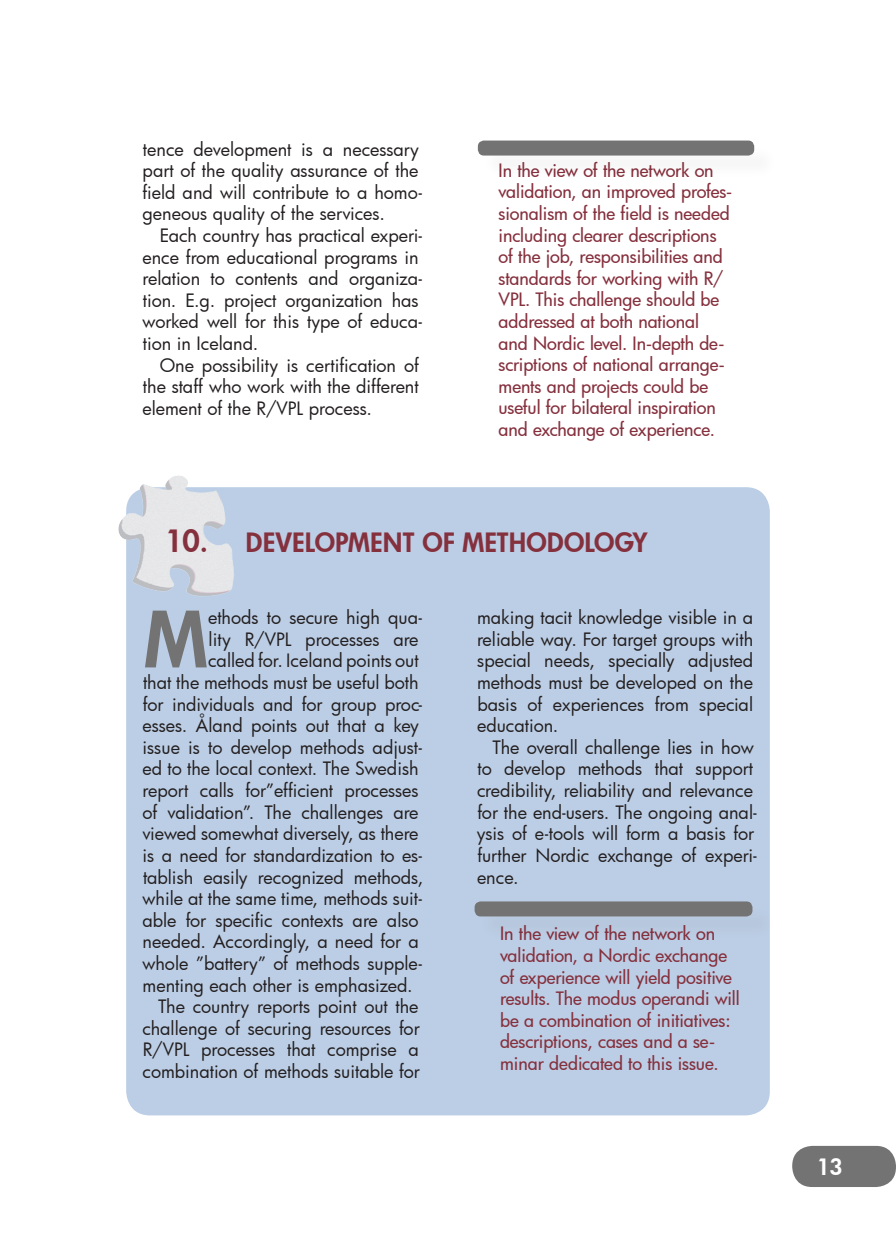
<style>
.page{position:relative;width:896px;height:1248px;background:#fff}
.page>*{position:absolute;margin:0;border:0;box-sizing:border-box;transform-origin:0 0}
.t1{font:800 75.4px "Futura";color:#747374}
.t2{font:800 26px "Futura";letter-spacing:.005em;color:#85303d}
.t3{font:800 22px "Futura";color:#fff}
.t4{font:18px/21.6px "Futura";color:#231f20}
.t5{font:500 18px/21.6px "Futura";letter-spacing:-.005em;color:#85303d}
.s1{font-size:30px}
</style>
<div class="page">
<div style="left:792px;top:1145px;width:104px;height:41px;background:#747374;border-radius:20px"></div>
<div style="left:126px;top:487px;width:644px;height:628px;background:#bccee5;border-radius:24px"></div>
<img style="left:118px;top:476px;width:168px;height:136px">
<div style="left:481px;top:143px;width:297px;height:38px;background:#fafafa"></div>
<div style="left:478px;top:140px;width:276px;height:15px;background:#747374;border-radius:6px"></div>
<div style="left:477px;top:904px;width:299px;height:37px;background:#231f20;opacity:.04"></div>
<div style="left:474px;top:901px;width:278px;height:15px;background:#747374;border-radius:6px"></div>
<p class="t4" style="left:142px;top:138px;width:281px">tence development is a necessary part of the quality assurance of the field and will contribute to a homo&shy;geneous quality of the services.</p>
<p class="t4" style="left:142px;top:224px;width:282px;text-indent:18px">Each country has practical experi&shy;ence from educational programs in relation to contents and organiza&shy;tion. E.g. project organization has worked well for this type of educa&shy;tion in Iceland.</p>
<p class="t4" style="left:142px;top:354px;width:278px;text-align:justify;text-indent:17px">One possibility is certification of the staff who work with the different element of the R/VPL process.</p>
<p class="t5" style="left:498px;top:159px;width:235px">In the view of the network on validation, an improved profes&shy;sionalism of the field is needed including clearer descriptions of the job, responsibilities and standards for working with R/<br>VPL. This challenge should be addressed at both national and Nordic level. In-depth de&shy;scriptions of national arrange&shy;ments and projects could be useful for bilateral inspiration and exchange of experience.</p>
<h2 class="t2" style="left:165px;top:524px;width:484px"><span class="s1">10</span>. DEVELOPMENT OF METHODOLOGY</h2>
<h1 class="t1" style="left:144px;top:588px;width:63px">M</h1>
<p class="t4" style="left:208px;top:606px;width:216px">ethods to secure high qua-</p>
<p class="t4" style="left:209px;top:628px;width:211px">lity R/VPL processes are</p>
<p class="t4" style="left:208px;top:649px;width:212px">called for. Iceland points out</p>
<p class="t4" style="left:143px;top:671px;width:277px">that the methods must be useful both</p>
<p class="t4" style="left:143px;top:692px;width:281px">for individuals and for group proc-</p>
<p class="t4" style="left:142px;top:714px;width:278px">esses. Åland points out that a key</p>
<p class="t4" style="left:143px;top:736px;width:281px">issue is to develop methods adjust-</p>
<p class="t4" style="left:142px;top:757px;width:278px">ed to the local context. The Swedish</p>
<p class="t4" style="left:143px;top:779px;width:278px">report calls for”efficient processes</p>
<p class="t4" style="left:142px;top:800px;width:278px">of validation”. The challenges are</p>
<p class="t4" style="left:142px;top:822px;width:278px">viewed somewhat diversely, as there</p>
<p class="t4" style="left:143px;top:844px;width:281px">is a need for standardization to es-</p>
<p class="t4" style="left:143px;top:865px;width:282px">tablish easily recognized methods,</p>
<p class="t4" style="left:142px;top:887px;width:282px">while at the same time, methods suit-</p>
<p class="t4" style="left:142px;top:908px;width:278px">able for specific contexts are also</p>
<p class="t4" style="left:143px;top:930px;width:278px">needed. Accordingly, a need for a</p>
<p class="t4" style="left:142px;top:952px;width:282px">whole ”battery” of methods supple-</p>
<p class="t4" style="left:143px;top:973px;width:272px">menting each other is emphasized.</p>
<p class="t4" style="left:158px;top:995px;width:262px">The country reports point out the</p>
<p class="t4" style="left:142px;top:1016px;width:279px">challenge of securing resources for</p>
<p class="t4" style="left:143px;top:1038px;width:277px">R/VPL processes that comprise a</p>
<p class="t4" style="left:142px;top:1060px;width:279px">combination of methods suitable for</p>
<p class="t4" style="left:477px;top:606px;width:278px;text-align:justify">making tacit knowledge visible in a reliable way. For target groups with special needs, specially adjusted methods must be developed on the basis of experiences from special education.</p>
<p class="t4" style="left:477px;top:736px;width:281px;text-indent:16px">The overall challenge lies in how to develop methods that support credibility, reliability and relevance for the end-users. The ongoing anal&shy;ysis of e-tools will form a basis for further Nordic exchange of experi&shy;ence.</p>
<p class="t5" style="left:500px;top:922px;width:241px">In the view of the network on validation, a Nordic exchange of experience will yield positive results. The modus operandi will be a combination of initiatives: descriptions, cases and a se&shy;minar dedicated to this issue.</p>
<p class="t3" style="left:817px;top:1151px;width:27px">13</p>
</div>
